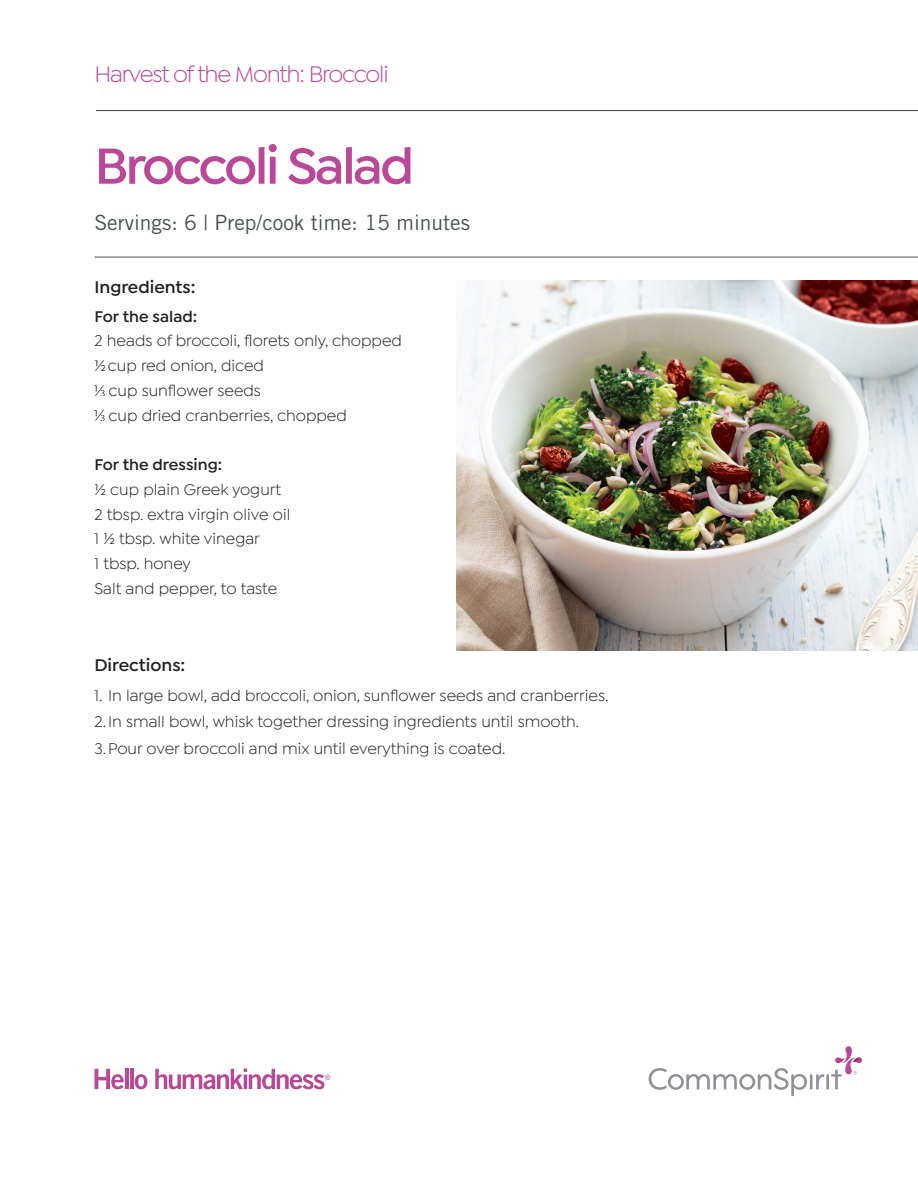
<style>
.page{position:relative;width:918px;height:1188px;background:#fff}
.page>*{position:absolute;margin:0;border:0;box-sizing:border-box;transform-origin:0 0}
.CS-H1{font:600 54px "Isidora Sans";letter-spacing:-.05em;color:#ba4797}
.t1{font:24px "Isidora Sans";letter-spacing:-.05em;color:#ba4797}
.DH-H2{font:21px "Trade Gothic LT Std";color:#465155}
.CS-Subhead{font:600 18px "Isidora Sans";color:#231f20}
.CS-P{font:16.5px "Isidora Sans";color:#231f20}
.CS-P-2{font:600 16.5px "Isidora Sans";color:#231f20}
</style>
<div class="page">
<svg style="left:155px;top:1069px;width:175px;height:20px"></svg>
<svg style="left:94px;top:1069px;width:30px;height:20px"></svg>
<hr style="left:125px;top:1069px;width:3px;height:20px;background:#ba4797">
<hr style="left:130px;top:1069px;width:3px;height:20px;background:#ba4797">
<svg style="left:135px;top:1074px;width:12px;height:15px"></svg>
<svg style="left:649px;top:1068px;width:175px;height:28px"></svg>
<hr style="left:826px;top:1074px;width:3px;height:16px;background:#8e9296">
<svg style="left:831px;top:1046px;width:31px;height:44px"></svg>
<hr style="left:96px;top:110px;width:822px;height:1px;background:#465155">
<hr style="left:94px;top:257px;width:824px;height:1px;background:#465155">
<svg style="left:94px;top:385px;width:11px;height:11px"></svg>
<svg style="left:94px;top:410px;width:11px;height:11px"></svg>
<img style="left:457px;top:281px;width:461px;height:370px">
<h2 class="t1" style="left:94px;top:61px;width:296px">Harvest of the Month: Broccoli</h2>
<p class="CS-H1" style="left:94px;top:134px;width:321px">Broccoli Salad</p>
<p class="DH-H2" style="left:94px;top:210px;width:377px">Servings: 6 | Prep/cook time: 15 minutes</p>
<p class="CS-Subhead" style="left:94px;top:277px;width:103px">Ingredients:</p>
<p class="CS-P-2" style="left:94px;top:306px;width:104px">For the salad:</p>
<p class="CS-P" style="left:94px;top:332px;width:309px">2 heads of broccoli, florets only, chopped</p>
<p class="CS-P" style="left:94px;top:357px;width:171px">½cup red onion, diced</p>
<p class="CS-P" style="left:109px;top:381px;width:154px">cup sunflower seeds</p>
<p class="CS-P" style="left:109px;top:406px;width:240px">cup dried cranberries, chopped</p>
<p class="CS-P-2" style="left:94px;top:455px;width:129px">For the dressing:</p>
<p class="CS-P" style="left:94px;top:480px;width:188px">1/2 cup plain Greek yogurt</p>
<p class="CS-P" style="left:94px;top:505px;width:197px">2 tbsp. extra virgin olive oil</p>
<p class="CS-P" style="left:94px;top:530px;width:167px">1 1/2 tbsp. white vinegar</p>
<p class="CS-P" style="left:94px;top:555px;width:98px">1 tbsp. honey</p>
<p class="CS-P" style="left:94px;top:579px;width:184px">Salt and pepper, to taste</p>
<p class="CS-Subhead" style="left:94px;top:655px;width:92px">Directions:</p>
<p class="CS-P" style="left:94px;top:687px;width:515px">1. In large bowl, add broccoli, onion, sunflower seeds and cranberries.</p>
<p class="CS-P" style="left:94px;top:713px;width:486px">2.In small bowl, whisk together dressing ingredients until smooth.</p>
<p class="CS-P" style="left:94px;top:739px;width:412px">3.Pour over broccoli and mix until everything is coated.</p>
</div>
